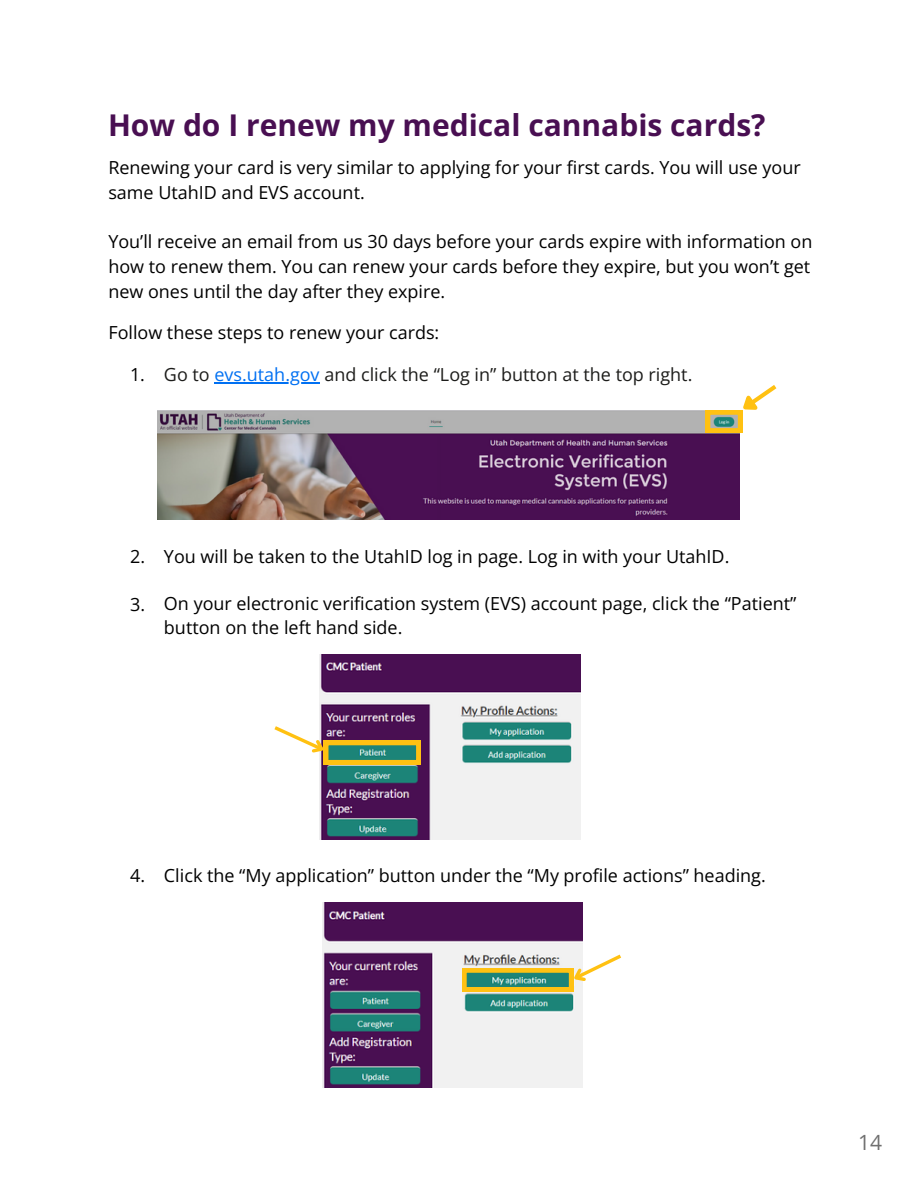
<style>
.page{position:relative;width:918px;height:1188px;background:#fff}
.page>*{position:absolute;margin:0;border:0;box-sizing:border-box;transform-origin:0 0}
.t1{font:700 30px "Open Sans";color:#490f52}
.t2{font:21px "Open Sans";color:#707070}
.t3{font:18px/24.8px "Open Sans";color:#000}
.t4{font:18px "Open Sans";color:#1d1d1b}
.s1{color:#0070f2}
</style>
<div class="page">
<img style="left:322px;top:902px;width:260px;height:186px">
<img style="left:462px;top:952px;width:159px;height:39px">
<div style="left:451px;top:1014px;width:128px;height:28px;background:#f1f1f1"></div>
<hr style="left:215px;top:382px;width:105px;height:1px;background:#0070f2">
<img style="left:157px;top:410px;width:583px;height:110px">
<svg style="left:706px;top:385px;width:71px;height:48px"></svg>
<img style="left:319px;top:654px;width:261px;height:186px">
<svg style="left:274px;top:723px;width:147px;height:41px"></svg>
<div style="left:459px;top:765px;width:117px;height:21px;background:#f1f1f1"></div>
<p class="t1" style="left:108px;top:104px;width:659px">How do I renew my medical cannabis cards?</p>
<p class="t3" style="left:108px;top:155px;width:694px">Renewing your card is very similar to applying for your first cards. You will use your same UtahID and EVS account.</p>
<p class="t3" style="left:108px;top:229px;width:706px;text-align:justify">You’ll receive an email from us 30 days before your cards expire with information on how to renew them. You can renew your cards before they expire, but you won’t get new ones until the day after they expire.</p>
<p class="t3" style="left:108px;top:320px;width:332px">Follow these steps to renew your cards:</p>
<p class="t3" style="left:130px;top:362px;width:16px">1.</p>
<p class="t4" style="left:164px;top:362px;width:530px">Go to <span class="s1">evs.utah.gov</span> and click the “Log in” button at the top right.</p>
<p class="t3" style="left:130px;top:543px;width:16px">2.</p>
<p class="t3" style="left:164px;top:543px;width:567px">You will be taken to the UtahID log in page. Log in with your UtahID.</p>
<p class="t3" style="left:164px;top:590px;width:634px">On your electronic verification system (EVS) account page, click the “Patient” button on the left hand side.</p>
<p class="t3" style="left:130px;top:592px;width:16px">3.</p>
<p class="t3" style="left:130px;top:863px;width:16px">4.</p>
<p class="t3" style="left:164px;top:863px;width:603px">Click the “My application” button under the “My profile actions” heading.</p>
<p class="t2" style="left:858px;top:1128px;width:25px">14</p>
</div>
